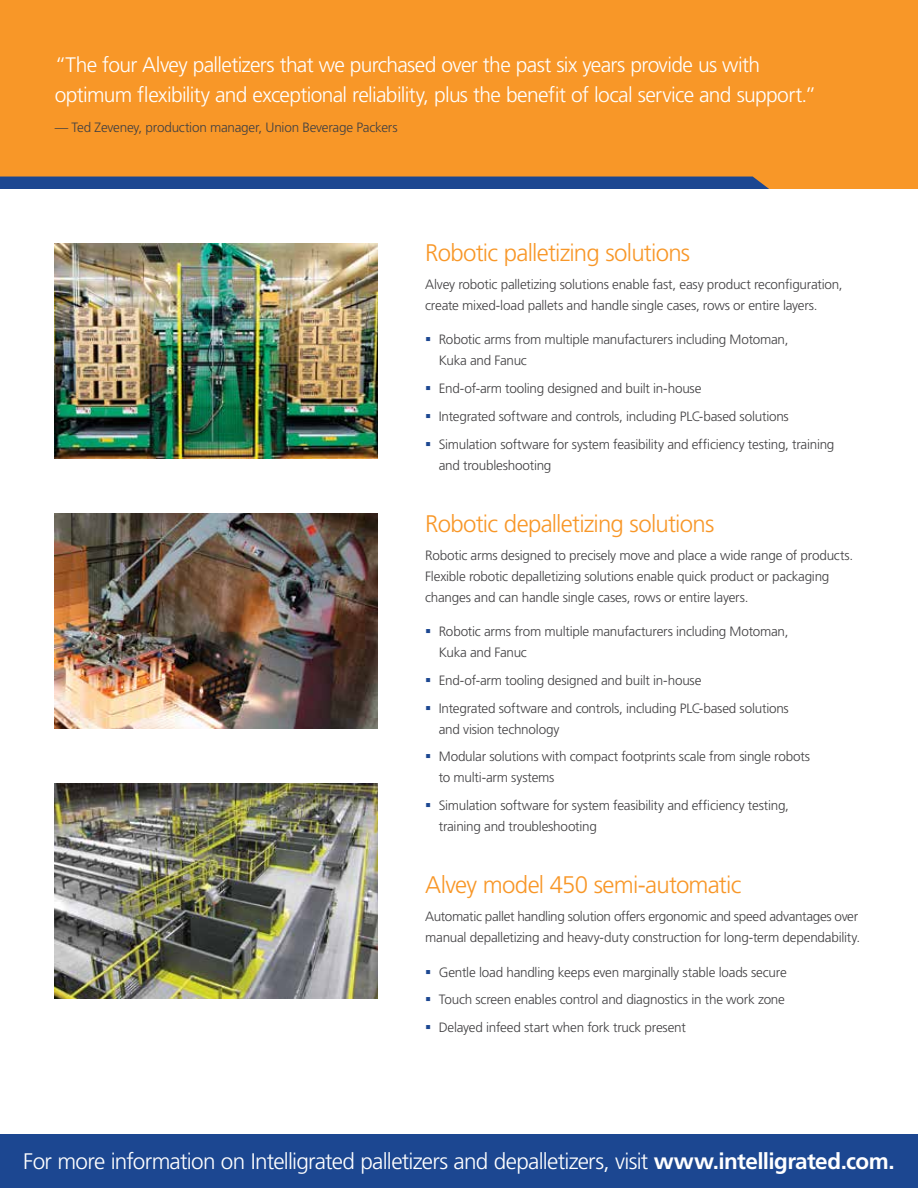
<style>
.page{position:relative;width:918px;height:1188px;background:#fff}
.page>*{position:absolute;margin:0;border:0;box-sizing:border-box;transform-origin:0 0}
.t1{font:300 24px "Frutiger LT Std";letter-spacing:-.03em;color:#f89728}
.t2{font:300 22.5px "Frutiger LT Std";letter-spacing:-.03em;color:#fff}
.t3{font:300 21px/30px "Frutiger LT Std";letter-spacing:-.03em;color:#fff}
.t4{font:300 13.5px/21px "Frutiger LT Std";letter-spacing:-.02em;color:#414042}
.s1{color:#1c4791}
.s2{font-weight:700}
</style>
<div class="page">
<div style="left:0;top:1134px;width:918px;height:54px;background:#1c4791"></div>
<div style="left:0;top:0;width:918px;height:189px;background:#f89728"></div>
<div style="left:0;top:177px;width:769px;height:12px;background:#1c4791"></div>
<img style="left:54px;top:783px;width:324px;height:216px">
<img style="left:54px;top:513px;width:324px;height:216px">
<img style="left:54px;top:243px;width:324px;height:216px">
<h3 class="t3" style="left:55px;top:50px;width:763px">“The four Alvey palletizers that we purchased over the past six years provide us with optimum flexibility and exceptional reliability, plus the benefit of local service and support.”</h3>
<p class="t4" style="left:55px;top:117px;width:344px">— Ted Zeveney, production manager, Union Beverage Packers</p>
<h1 class="t1" style="left:425px;top:239px;width:266px">Robotic palletizing solutions</h1>
<p class="t4" style="left:425px;top:274px;width:419px">Alvey robotic palletizing solutions enable fast, easy product reconfiguration, create mixed-load pallets and handle single cases, rows or entire layers.</p>
<p class="t4" style="left:439px;top:329px;width:351px;text-indent:-14px"><span class="s1">▪</span> Robotic arms from multiple manufacturers including Motoman,<br>Kuka and Fanuc</p>
<p class="t4" style="left:425px;top:378px;width:278px"><span class="s1">▪</span> End-of-arm tooling designed and built in-house</p>
<p class="t4" style="left:425px;top:406px;width:365px"><span class="s1">▪</span> Integrated software and controls, including PLC-based solutions</p>
<p class="t4" style="left:439px;top:434px;width:397px;text-indent:-14px"><span class="s1">▪</span> Simulation software for system feasibility and efficiency testing, training and troubleshooting</p>
<h1 class="t1" style="left:425px;top:510px;width:291px">Robotic depalletizing solutions</h1>
<p class="t4" style="left:425px;top:545px;width:430px">Robotic arms designed to precisely move and place a wide range of products.<br>Flexible robotic depalletizing solutions enable quick product or packaging changes and can handle single cases, rows or entire layers.</p>
<p class="t4" style="left:439px;top:621px;width:351px;text-indent:-14px"><span class="s1">▪</span> Robotic arms from multiple manufacturers including Motoman,<br>Kuka and Fanuc</p>
<p class="t4" style="left:425px;top:670px;width:278px"><span class="s1">▪</span> End-of-arm tooling designed and built in-house</p>
<p class="t4" style="left:439px;top:698px;width:352px;text-indent:-14px"><span class="s1">▪</span> Integrated software and controls, including PLC-based solutions and vision technology</p>
<p class="t4" style="left:439px;top:746px;width:373px;text-indent:-14px"><span class="s1">▪</span> Modular solutions with compact footprints scale from single robots to multi-arm systems</p>
<p class="t4" style="left:439px;top:795px;width:352px;text-indent:-14px"><span class="s1">▪</span> Simulation software for system feasibility and efficiency testing, training and troubleshooting</p>
<h1 class="t1" style="left:425px;top:871px;width:318px">Alvey model 450 semi-automatic</h1>
<p class="t4" style="left:425px;top:906px;width:437px">Automatic pallet handling solution offers ergonomic and speed advantages over manual depalletizing and heavy-duty construction for long-term dependability.</p>
<p class="t4" style="left:425px;top:962px;width:363px"><span class="s1">▪</span> Gentle load handling keeps even marginally stable loads secure</p>
<p class="t4" style="left:425px;top:989px;width:361px"><span class="s1">▪</span> Touch screen enables control and diagnostics in the work zone</p>
<p class="t4" style="left:425px;top:1017px;width:262px"><span class="s1">▪</span> Delayed infeed start when fork truck present</p>
<h2 class="t2" style="left:23px;top:1149px;width:873px">For more information on Intelligrated palletizers and depalletizers, visit <span class="s2">www.intelligrated.com.</span></h2>
</div>
